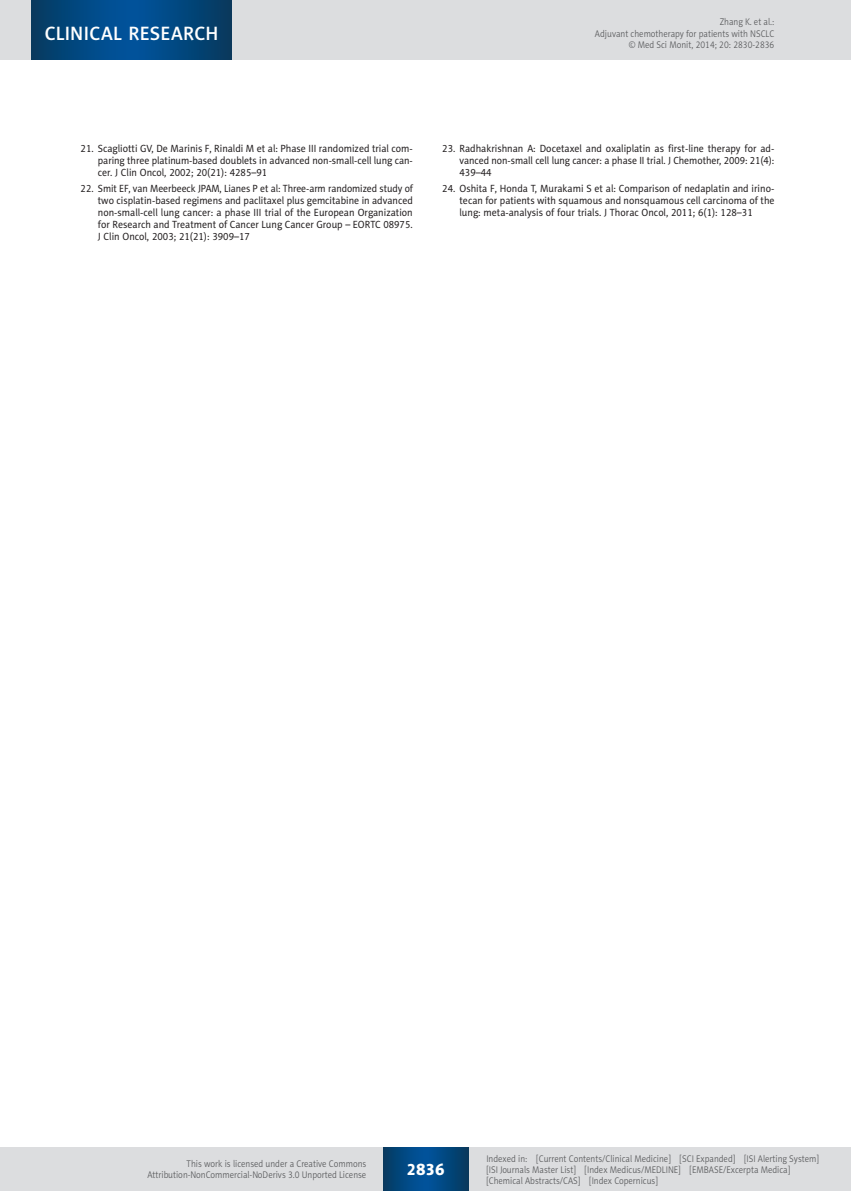
<style>
.page{position:relative;width:851px;height:1191px;background:#fff}
.page>*{position:absolute;margin:0;border:0;box-sizing:border-box;transform-origin:0 0}
.t1{font:19.5px "Naomi Sans EFN Medium";letter-spacing:.015em;color:#fff}
.t2{font:16.5px "Naomi Sans EFN Heavy";color:#fff}
.MSM_Referencje_punkt{font:10.5px/12px "Naomi Sans EFN";color:#231f20;text-align:justify;scale:.95 1}
.MSM_Referencje_punkt-2{font:10.5px/12px "Naomi Sans EFN";color:#231f20;text-align:justify;scale:.93 1}
.t3{font:9.75px/11.2px "Naomi Sans EFN Light";color:#57585a;text-align:right;scale:.9 1}
</style>
<div class="page">
<div style="left:0;top:1148px;width:850px;height:43px;background:#dcdddf"></div>
<svg style="left:383px;top:1147px;width:85px;height:43px;background:#02477e"></svg>
<div style="left:0;top:0;width:850px;height:60px;background:#dcdddf"></div>
<svg style="left:32px;top:0;width:200px;height:60px;background:#02477e"></svg>
<h1 class="t1" style="left:45px;top:22px;width:175px">CLINICAL RESEARCH</h1>
<p class="t3" style="left:595px;top:16px;width:201px">Zhang K. et al.:<br>Adjuvant chemotherapy for patients with NSCLC © Med Sci Monit, 2014; 20: 2830-2836</p>
<p class="MSM_Referencje_punkt" style="left:98px;top:142px;width:333px;text-indent:-17px">21. Scagliotti GV, De Marinis F, Rinaldi M et al: Phase III randomized trial com&shy;paring three platinum-based doublets in advanced non-small-cell lung can&shy;cer. J Clin Oncol, 2002; 20(21): 4285–91</p>
<p class="MSM_Referencje_punkt-2" style="left:98px;top:183px;width:340px;text-indent:-17px">22. Smit EF, van Meerbeeck JPAM, Lianes P et al: Three-arm randomized study of two cisplatin-based regimens and paclitaxel plus gemcitabine in advanced non-small-cell lung cancer: a phase III trial of the European Organization for Research and Treatment of Cancer Lung Cancer Group – EORTC 08975.<br>J Clin Oncol, 2003; 21(21): 3909–17</p>
<p class="MSM_Referencje_punkt" style="left:459px;top:142px;width:333px;text-indent:-17px">23. Radhakrishnan A: Docetaxel and oxaliplatin as first-line therapy for ad&shy;vanced non-small cell lung cancer: a phase II trial. J Chemother, 2009: 21(4):<br>439–44</p>
<p class="MSM_Referencje_punkt" style="left:459px;top:183px;width:333px;text-indent:-17px">24. Oshita F, Honda T, Murakami S et al: Comparison of nedaplatin and irino&shy;tecan for patients with squamous and nonsquamous cell carcinoma of the lung: meta-analysis of four trials. J Thorac Oncol, 2011; 6(1): 128–31</p>
<p class="t3" style="left:147px;top:1158px;width:245px">This work is licensed under a Creative Commons<br>Attribution-NonCommercial-NoDerivs 3.0 Unported License</p>
<h2 class="t2" style="left:406px;top:1159px;width:40px">2836</h2>
<p class="t3" style="left:486px;top:1152px;width:371px;text-align:left">Indexed in: [Current Contents/Clinical Medicine] [SCI Expanded] [ISI Alerting System] [ISI Journals Master List] [Index Medicus/MEDLINE] [EMBASE/Excerpta Medica] [Chemical Abstracts/CAS] [Index Copernicus]</p>
</div>
